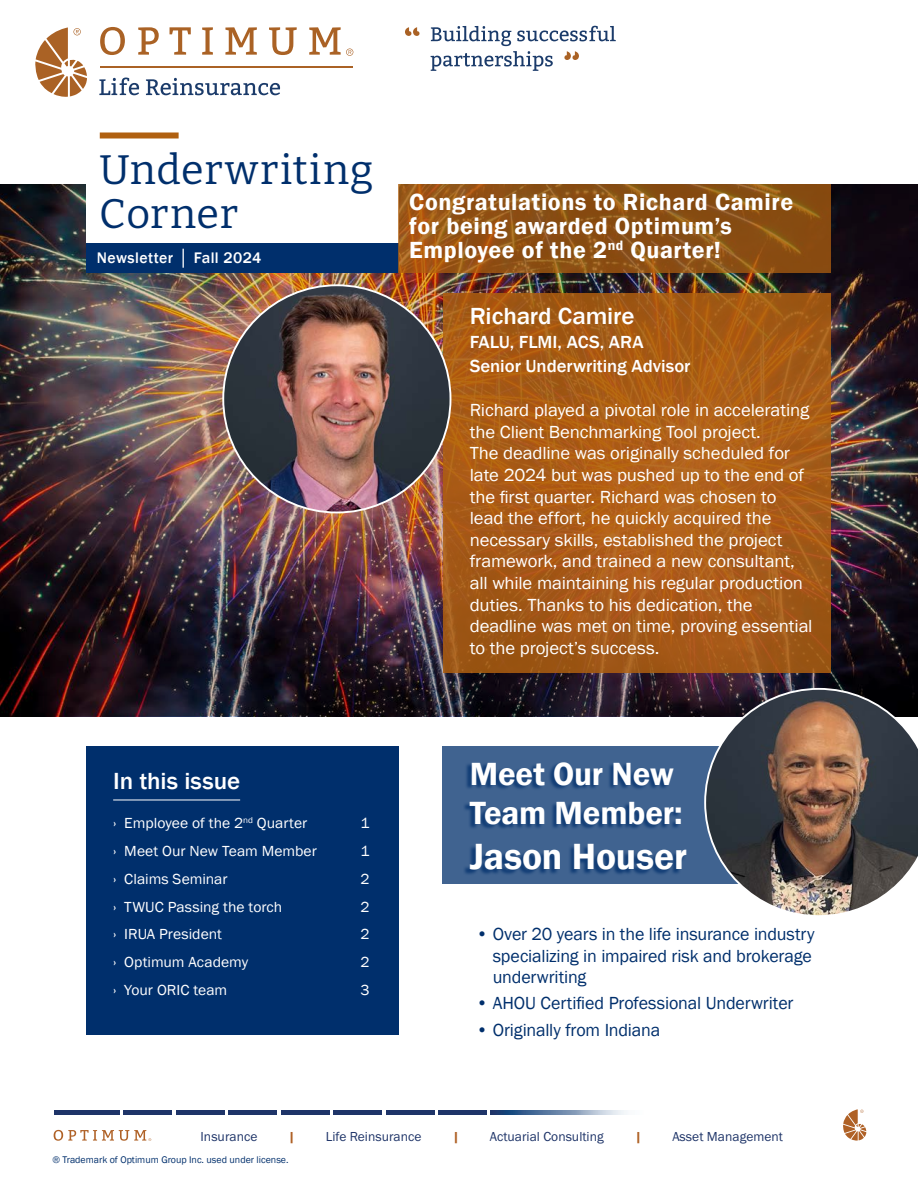
<style>
.page{position:relative;width:918px;height:1188px;background:#fff}
.page>*{position:absolute;margin:0;border:0;box-sizing:border-box;transform-origin:0 0}
.t1{font:100 41.25px/43.5px "Bitter";letter-spacing:.015em;color:#002f6c}
.t2{font:600 37.5px "Franklin Gothic";letter-spacing:-.005em;color:#fff}
.t3{font:600 33px/39.6px "Franklin Gothic";letter-spacing:-.005em;color:#fff}
.Texte_courant_FGB{font:600 24px/24px "Franklin Gothic";letter-spacing:.025em;color:#fff}
.t4{font:500 24px "Franklin Gothic";letter-spacing:-.005em;color:#fff;scale:1.04 1}
.t5{font:18px/21.6px "Franklin Gothic";letter-spacing:-.01em;color:#fff;scale:1.04 1}
.t6{font:18px/21.6px "Franklin Gothic";letter-spacing:-.01em;color:#002f6c}
.t7{font:500 18px "Franklin Gothic";letter-spacing:-.005em;color:#fff;scale:1.04 1}
.t8{font:500 15.75px "Franklin Gothic";letter-spacing:.025em;color:#fff}
.t9{font:15px "Franklin Gothic";color:#fff;scale:1.04 1}
.t10{font:13.5px "Franklin Gothic";letter-spacing:.005em;color:#1e3468}
.t11{font:italic 600 13.5px "Franklin Gothic";color:#af6126}
.t12{font:9.9px "Franklin Gothic";color:#002f6c}
.s1{font-weight:400}
</style>
<div class="page">
<svg style="left:405px;top:27px;width:15px;height:9px"></svg>
<svg style="left:431px;top:26px;width:185px;height:45px"></svg>
<hr style="left:100px;top:66px;width:253px;height:2px;background:#aa6225">
<svg style="left:35px;top:27px;width:52px;height:70px"></svg>
<svg style="left:100px;top:27px;width:25px;height:28px"></svg>
<svg style="left:138px;top:27px;width:21px;height:28px"></svg>
<svg style="left:170px;top:27px;width:21px;height:28px"></svg>
<svg style="left:202px;top:27px;width:11px;height:28px"></svg>
<svg style="left:225px;top:27px;width:32px;height:28px"></svg>
<svg style="left:269px;top:27px;width:28px;height:28px"></svg>
<svg style="left:309px;top:27px;width:44px;height:29px"></svg>
<svg style="left:99px;top:78px;width:40px;height:17px"></svg>
<svg style="left:146px;top:78px;width:134px;height:17px"></svg>
<svg style="left:843px;top:1109px;width:23px;height:32px"></svg>
<svg style="left:54px;top:1130px;width:97px;height:11px"></svg>
<hr style="left:54px;top:1111px;width:65px;height:4px;background:#1e3468">
<hr style="left:123px;top:1111px;width:49px;height:4px;background:#1e3468">
<hr style="left:176px;top:1111px;width:49px;height:4px;background:#1e3468">
<hr style="left:228px;top:1111px;width:49px;height:4px;background:#1e3468">
<hr style="left:281px;top:1111px;width:49px;height:4px;background:#1e3468">
<hr style="left:333px;top:1111px;width:49px;height:4px;background:#1e3468">
<hr style="left:386px;top:1111px;width:49px;height:4px;background:#1e3468">
<hr style="left:438px;top:1111px;width:49px;height:4px;background:#1e3468">
<img style="left:491px;top:1111px;width:136px;height:4px">
<img style="left:0;top:184px;width:918px;height:532px">
<div style="left:443px;top:746px;width:448px;height:137px;background:#406390"></div>
<div style="left:86px;top:135px;width:312px;height:108px;background:#fff"></div>
<div style="left:86px;top:746px;width:312px;height:289px;background:#002f6c"></div>
<div style="left:86px;top:243px;width:312px;height:29px;background:#002f6c"></div>
<hr style="left:113px;top:800px;width:127px;height:1px;background:#fff">
<div style="left:100px;top:132px;width:79px;height:6px;background:#b06010"></div>
<div style="left:463px;top:762px;width:223px;height:114px;background:#002f6c;opacity:.75"></div>
<svg style="left:443px;top:293px;width:388px;height:380px;background:#a95c17"></svg>
<img style="left:223px;top:285px;width:228px;height:228px;border-radius:114px">
<img style="left:704px;top:688px;width:214px;height:228px">
<svg style="left:398px;top:184px;width:433px;height:88px;background:#905315"></svg>
<p class="t1" style="left:99px;top:147px;width:275px">Underwriting<br>Corner</p>
<p class="t8" style="left:97px;top:248px;width:166px">Newsletter <span class="s1">│</span> Fall 2024</p>
<p class="Texte_courant_FGB" style="left:409px;top:191px;width:385px">Congratulations to Richard Camire for being awarded Optimum’s<br>Employee of the 2<sup>nd</sup> Quarter!</p>
<p class="t4" style="left:470px;top:301px;width:160px">Richard Camire</p>
<p class="t7" style="left:470px;top:331px;width:169px">FALU, FLMI, ACS, ARA</p>
<p class="t7" style="left:470px;top:355px;width:214px">Senior Underwriting Advisor</p>
<p class="t5" style="left:470px;top:400px;width:331px">Richard played a pivotal role in accelerating the Client Benchmarking Tool project.<br>The deadline was originally scheduled for late 2024 but was pushed up to the end of the first quarter. Richard was chosen to lead the effort, he quickly acquired the necessary skills, established the project framework, and trained a new consultant, all while maintaining his regular production duties. Thanks to his dedication, the deadline was met on time, proving essential to the project’s success.</p>
<p class="t4" style="left:113px;top:767px;width:124px">In this issue</p>
<p class="t9" style="left:113px;top:814px;width:188px">› Employee of the 2<sup>nd</sup> Quarter</p>
<p class="t9" style="left:361px;top:814px;width:10px">1</p>
<p class="t9" style="left:113px;top:842px;width:197px">› Meet Our New Team Member</p>
<p class="t9" style="left:361px;top:842px;width:10px">1</p>
<p class="t9" style="left:113px;top:870px;width:111px">› Claims Seminar</p>
<p class="t9" style="left:361px;top:870px;width:10px">2</p>
<p class="t9" style="left:113px;top:897px;width:164px">› TWUC Passing the torch</p>
<p class="t9" style="left:361px;top:897px;width:10px">2</p>
<p class="t9" style="left:113px;top:925px;width:106px">› IRUA President</p>
<p class="t9" style="left:361px;top:925px;width:10px">2</p>
<p class="t9" style="left:113px;top:953px;width:131px">› Optimum Academy</p>
<p class="t9" style="left:361px;top:953px;width:10px">2</p>
<p class="t9" style="left:113px;top:981px;width:111px">› Your ORIC team</p>
<p class="t9" style="left:361px;top:981px;width:10px">3</p>
<p class="t3" style="left:470px;top:754px;width:214px">Meet Our New<br>Team Member:</p>
<p class="t2" style="left:470px;top:834px;width:219px">Jason Houser</p>
<p class="t6" style="left:493px;top:924px;width:323px;text-indent:-16px">• Over 20 years in the life insurance industry specializing in impaired risk and brokerage underwriting</p>
<p class="t6" style="left:476px;top:993px;width:319px">• AHOU Certified Professional Underwriter</p>
<p class="t6" style="left:476px;top:1019px;width:186px">• Originally from Indiana</p>
<p class="t10" style="left:201px;top:1128px;width:58px">Insurance</p>
<p class="t11" style="left:288px;top:1127px;width:8px">|</p>
<p class="t10" style="left:326px;top:1128px;width:97px">Life Reinsurance</p>
<p class="t11" style="left:452px;top:1127px;width:8px">|</p>
<p class="t10" style="left:490px;top:1128px;width:115px">Actuarial Consulting</p>
<p class="t11" style="left:635px;top:1127px;width:8px">|</p>
<p class="t10" style="left:672px;top:1128px;width:112px">Asset Management</p>
<p class="t12" style="left:52px;top:1154px;width:238px">® Trademark of Optimum Group Inc. used under license.</p>
</div>
